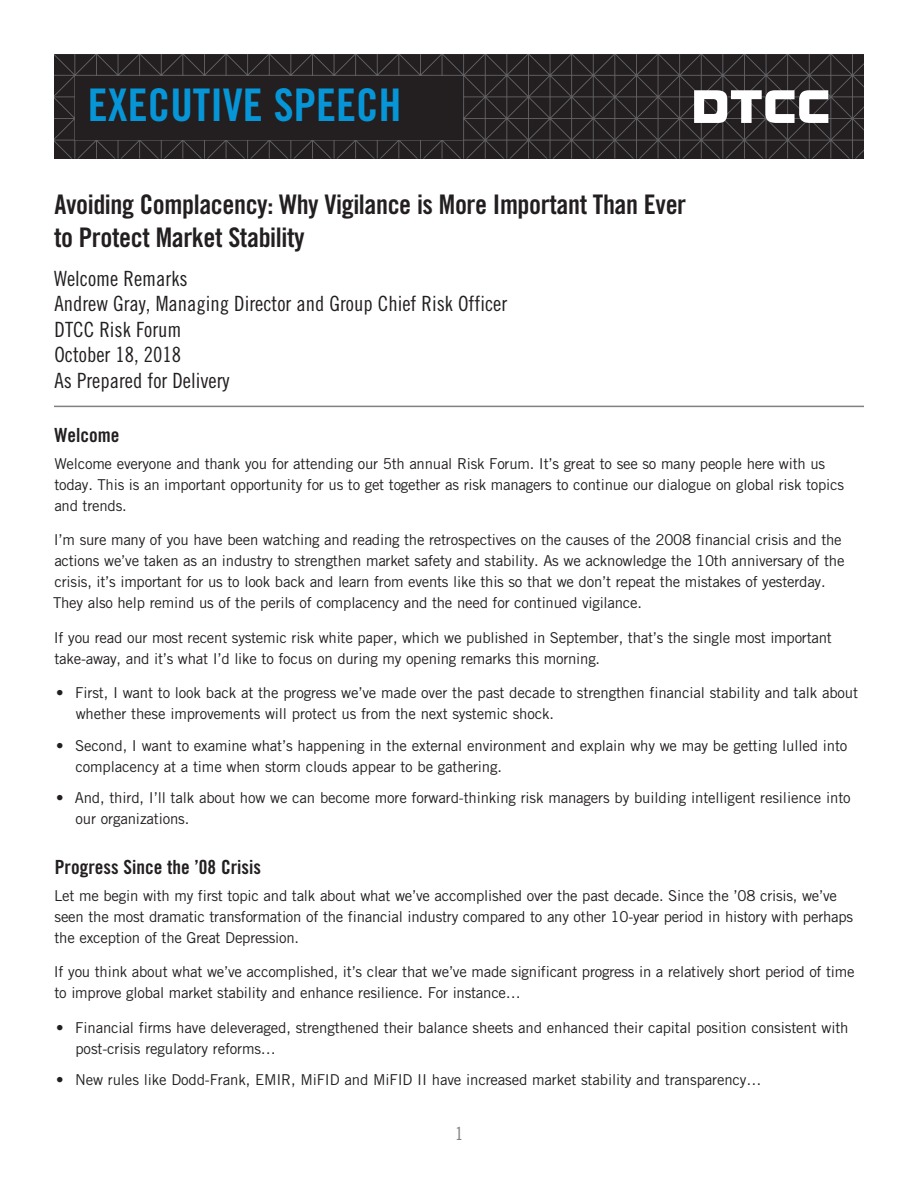
<style>
.page{position:relative;width:918px;height:1188px;background:#fff}
.page>*{position:absolute;margin:0;border:0;box-sizing:border-box;transform-origin:0 0}
.t1{font:45px "Trade Gothic LT Std Bd Cn 20";color:#0696d7}
.t2{font:27px/33px "Trade Gothic LT Std Bd Cn 20";letter-spacing:-.015em;color:#231f20}
.t3{font:21px/25.5px "Trade Gothic LT Std Cn 18";color:#231f20}
.t4{font:19.5px "Trade Gothic LT Std Bd Cn 20";color:#231f20}
.t5{font:18px "Trade Gothic LT Std Cn 18";color:#7e8083}
.t6{font:15px/21px "Trade Gothic LT Std";letter-spacing:-.015em;color:#231f20}
</style>
<div class="page">
<hr style="left:54px;top:406px;width:810px;height:1px;background:#7e8083">
<svg style="left:54px;top:54px;width:810px;height:105px;background:#2b2729"></svg>
<div style="left:75px;top:76px;width:388px;height:64px;background:#231f20"></div>
<svg style="left:694px;top:90px;width:134px;height:33px"></svg>
<h1 class="t1" style="left:88px;top:78px;width:315px">EXECUTIVE SPEECH</h1>
<h2 class="t2" style="left:54px;top:187px;width:634px">Avoiding Complacency: Why Vigilance is More Important Than Ever to Protect Market Stability</h2>
<h3 class="t3" style="left:54px;top:265px;width:454px">Welcome Remarks<br>Andrew Gray, Managing Director and Group Chief Risk Officer<br>DTCC Risk Forum<br>October 18, 2018<br>As Prepared for Delivery</h3>
<h3 class="t4" style="left:54px;top:423px;width:66px">Welcome</h3>
<p class="t6" style="left:54px;top:453px;width:791px">Welcome everyone and thank you for attending our 5th annual Risk Forum. It’s great to see so many people here with us today. This is an important opportunity for us to get together as risk managers to continue our dialogue on global risk topics and trends.</p>
<p class="t6" style="left:53px;top:529px;width:793px">I’m sure many of you have been watching and reading the retrospectives on the causes of the 2008 financial crisis and the actions we’ve taken as an industry to strengthen market safety and stability. As we acknowledge the 10th anniversary of the crisis, it’s important for us to look back and learn from events like this so that we don’t repeat the mistakes of yesterday.<br>They also help remind us of the perils of complacency and the need for continued vigilance.</p>
<p class="t6" style="left:54px;top:627px;width:779px">If you read our most recent systemic risk white paper, which we published in September, that’s the single most important take-away, and it’s what I’d like to focus on during my opening remarks this morning.</p>
<p class="t6" style="left:76px;top:682px;width:784px;text-indent:-20px">• First, I want to look back at the progress we’ve made over the past decade to strengthen financial stability and talk about whether these improvements will protect us from the next systemic shock.</p>
<p class="t6" style="left:76px;top:735px;width:773px;text-indent:-20px">• Second, I want to examine what’s happening in the external environment and explain why we may be getting lulled into complacency at a time when storm clouds appear to be gathering.</p>
<p class="t6" style="left:76px;top:787px;width:777px;text-indent:-20px">• And, third, I’ll talk about how we can become more forward-thinking risk managers by building intelligent resilience into our organizations.</p>
<h3 class="t4" style="left:55px;top:855px;width:208px">Progress Since the ’08 Crisis</h3>
<p class="t6" style="left:54px;top:885px;width:801px">Let me begin with my first topic and talk about what we’ve accomplished over the past decade. Since the ’08 crisis, we’ve seen the most dramatic transformation of the financial industry compared to any other 10-year period in history with perhaps the exception of the Great Depression.</p>
<p class="t6" style="left:54px;top:961px;width:802px">If you think about what we’ve accomplished, it’s clear that we’ve made significant progress in a relatively short period of time to improve global market stability and enhance resilience. For instance…</p>
<p class="t6" style="left:75px;top:1017px;width:775px;text-indent:-19px">• Financial firms have deleveraged, strengthened their balance sheets and enhanced their capital position consistent with post-crisis regulatory reforms…</p>
<p class="t6" style="left:56px;top:1069px;width:707px">• New rules like Dodd-Frank, EMIR, MiFID and MiFID II have increased market stability and transparency…</p>
<p class="t5" style="left:455px;top:1123px;width:9px">1</p>
</div>
